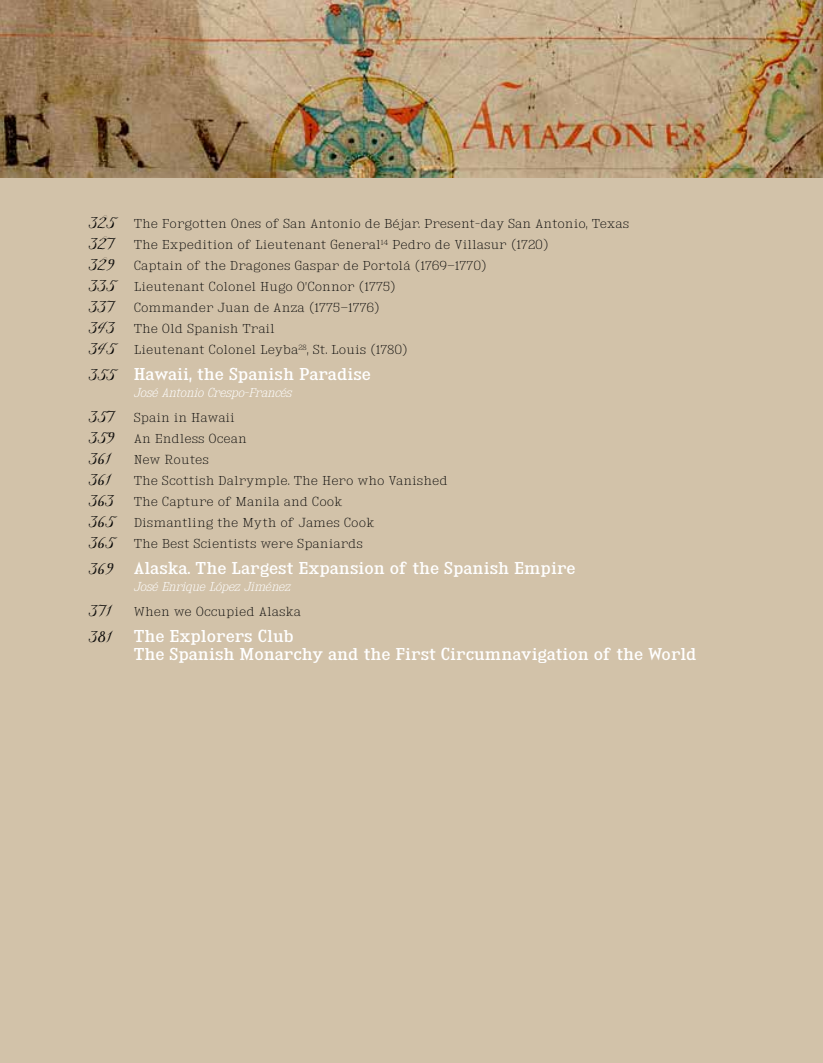
<style>
.page{position:relative;width:823px;height:1063px;background:#fff}
.page>*{position:absolute;margin:0;border:0;box-sizing:border-box;transform-origin:0 0}
.t1{font:15px/18px "Kingsbridge Rg";color:#fff}
.t2{font:11.25px/21px "Kingsbridge El";color:#000}
.t3{font:italic 11.25px/24.6px "Kingsbridge El";color:#fff}
.s1{font-family:"Jellyka Delicious Cake";font-size:17.5px}
.s2{font-family:"Jellyka Delicious Cake";font-size:17.5px;color:#000}
.s3{font-family:"Jellyka Delicious Cake";font-style:normal;font-size:17.5px;color:#000}
.s4{font-style:normal;color:#000}
</style>
<div class="page">
<div style="left:0;top:0;width:822px;height:1063px;background:#d2c2a9"></div>
<img style="left:0;top:0;width:822px;height:177px">
<p class="t2" style="left:89px;top:213px;width:541px"><span class="s1">325</span> The Forgotten Ones of San Antonio de Béjar. Present-day San Antonio, Texas <span class="s1">327</span> The Expedition of Lieutenant General<sup>14</sup> Pedro de Villasur (1720)<br><span class="s1">329</span> Captain of the Dragones Gaspar de Portolá (1769–1770)<br><span class="s1">335</span> Lieutenant Colonel Hugo O’Connor (1775)<br><span class="s1">337</span> Commander Juan de Anza (1775–1776)<br><span class="s1">343</span> The Old Spanish Trail<br><span class="s1">345</span> Lieutenant Colonel Leyba<sup>28</sup>, St. Louis (1780)</p>
<h1 class="t1" style="left:89px;top:365px;width:284px"><span class="s2">355</span> Hawaii, the Spanish Paradise</h1>
<p class="t3" style="left:89px;top:381px;width:204px;text-indent:45px">José Antonio Crespo-Francés<br><span class="s3">357</span> <span class="s4">Spain in Hawaii</span></p>
<p class="t2" style="left:89px;top:428px;width:360px"><span class="s1">359</span> An Endless Ocean<br><span class="s1">361</span> New Routes<br><span class="s1">361</span> The Scottish Dalrymple. The Hero who Vanished<br><span class="s1">363</span> The Capture of Manila and Cook<br><span class="s1">365</span> Dismantling the Myth of James Cook<br><span class="s1">365</span> The Best Scientists were Spaniards</p>
<h1 class="t1" style="left:89px;top:559px;width:488px"><span class="s2">369</span> Alaska. The Largest Expansion of the Spanish Empire</h1>
<p class="t3" style="left:89px;top:575px;width:214px;text-indent:45px">José Enrique López Jiménez<br><span class="s3">371</span> <span class="s4">When we Occupied Alaska</span></p>
<h1 class="t1" style="left:134px;top:627px;width:564px;text-indent:-45px"><span class="s2">381</span> The Explorers Club<br>The Spanish Monarchy and the First Circumnavigation of the World</h1>
</div>
